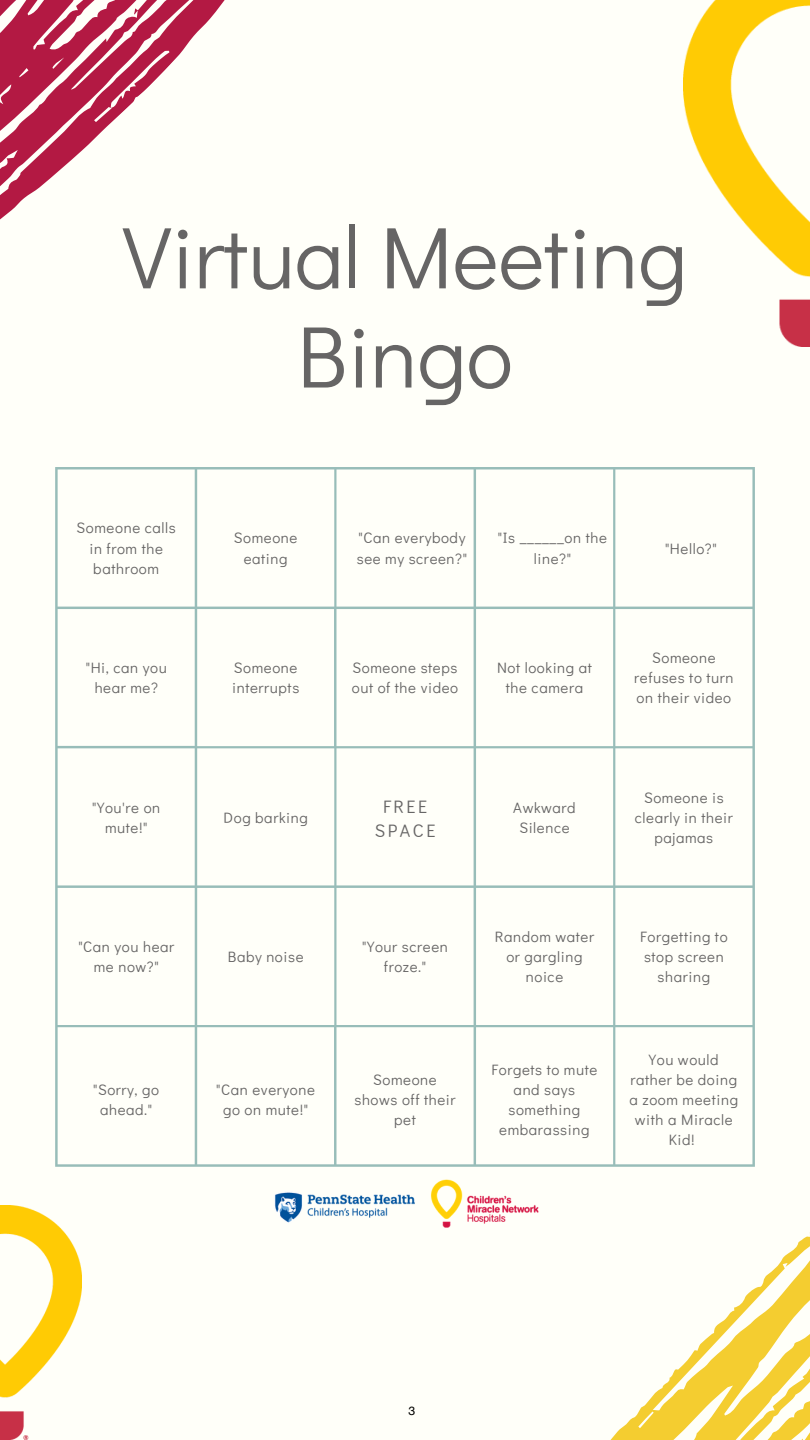
<style>
.page{position:relative;width:810px;height:1440px;background:#fffff9}
.page>*{position:absolute;margin:0;border:0;box-sizing:border-box;transform-origin:0 0}
.t1{font:88px/99.2px "Didact Gothic";letter-spacing:-.005em;color:#666565;text-align:center}
.t2{font:18px/23.9px "Didact Gothic";letter-spacing:.14em;color:#666565;text-align:center}
.t3{font:15px/20px "Didact Gothic";letter-spacing:.04em;color:#666565;text-align:center}
.t4{font:12px "AG Book Pro";color:#000}
</style>
<div class="page">
<svg style="left:55px;top:467px;width:700px;height:700px"></svg>
<svg style="left:0;top:0;width:225px;height:220px"></svg>
<svg style="left:610px;top:1232px;width:200px;height:208px"></svg>
<img style="left:684px;top:0;width:126px;height:347px">
<img style="left:0;top:1205px;width:81px;height:235px">
<img style="left:274px;top:1179px;width:265px;height:49px">
<h1 class="t1" style="left:123px;top:204px;width:566px">Virtual Meeting<br>Bingo</h1>
<p class="t3" style="left:77px;top:518px;width:101px">Someone calls in from the bathroom</p>
<p class="t3" style="left:234px;top:528px;width:65px">Someone eating</p>
<p class="t3" style="left:357px;top:528px;width:112px;text-align:left">"Can everybody see my screen?"</p>
<p class="t3" style="left:498px;top:528px;width:110px">"Is ______on the line?"</p>
<p class="t3" style="left:665px;top:538px;width:53px">"Hello?"</p>
<p class="t3" style="left:232px;top:657px;width:69px;text-align:left">Someone interrupts</p>
<p class="t3" style="left:352px;top:657px;width:108px;text-align:left">Someone steps out of the video</p>
<p class="t3" style="left:634px;top:647px;width:101px">Someone refuses to turn on their video</p>
<p class="t3" style="left:86px;top:657px;width:83px">"Hi, can you hear me?</p>
<p class="t3" style="left:497px;top:657px;width:97px">Not looking at the camera</p>
<p class="t2" style="left:375px;top:794px;width:62px">FREE<br>SPACE</p>
<p class="t3" style="left:635px;top:788px;width:100px">Someone is clearly in their pajamas</p>
<p class="t3" style="left:92px;top:798px;width:70px">"You're on mute!"</p>
<p class="t3" style="left:513px;top:798px;width:64px">Awkward<br>Silence</p>
<p class="t3" style="left:224px;top:808px;width:86px">Dog barking</p>
<p class="t3" style="left:78px;top:936px;width:97px">"Can you hear me now?"</p>
<p class="t3" style="left:495px;top:926px;width:101px">Random water or gargling noice</p>
<p class="t3" style="left:228px;top:946px;width:77px">Baby noise</p>
<p class="t3" style="left:362px;top:936px;width:87px">"Your screen froze."</p>
<p class="t3" style="left:640px;top:926px;width:89px">Forgetting to stop screen sharing</p>
<p class="t3" style="left:93px;top:1079px;width:68px">"Sorry, go ahead."</p>
<p class="t3" style="left:216px;top:1079px;width:100px">"Can everyone go on mute!"</p>
<p class="t3" style="left:354px;top:1069px;width:103px">Someone shows off their pet</p>
<p class="t3" style="left:491px;top:1059px;width:107px">Forgets to mute and says something embarassing</p>
<p class="t3" style="left:630px;top:1049px;width:110px">You would rather be doing a zoom meeting with a Miracle<br>Kid!</p>
<p class="t4" style="left:409px;top:1403px;width:8px">3</p>
</div>
